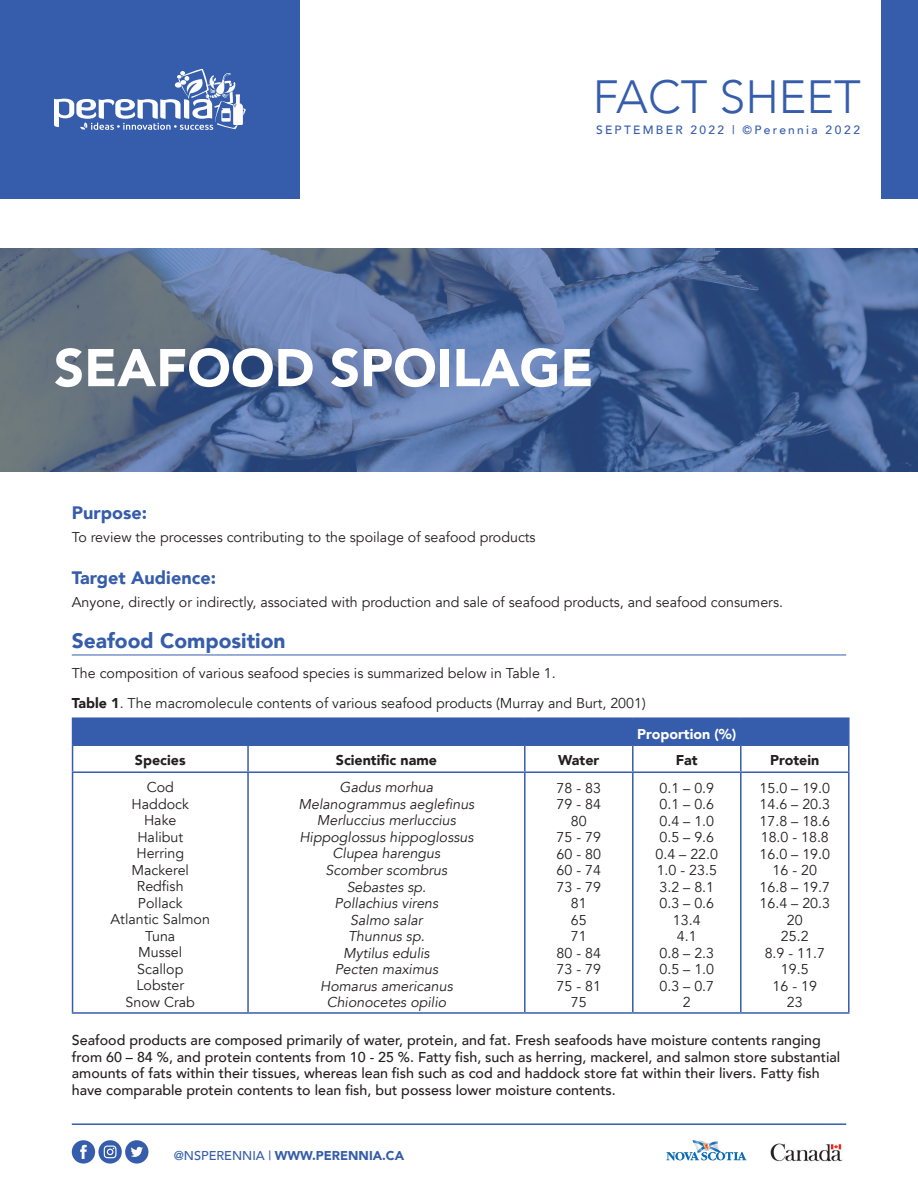
<style>
.page{position:relative;width:918px;height:1188px;background:#fff}
.page>*{position:absolute;margin:0;border:0;box-sizing:border-box;transform-origin:0 0}
.t1{font:900 52.5px "Avenir";color:#fff}
.t2{font:300 46.5px "Avenir";color:#365dab}
.t3{font:900 21px "Avenir";color:#365dab}
.t4{font:900 18px "Avenir";color:#365dab}
.t5{font:14.25px/16.5px "Avenir";color:#231f20;text-align:center}
.t6{font:500 14.25px/16.5px "Avenir";color:#231f20}
.t7{font:italic 14.25px/16.5px "Avenir";color:#231f20;text-align:center}
.t8{font:900 14.25px "Avenir";color:#231f20}
.t9{font:900 14.25px "Avenir";color:#fff}
.t10{font:900 12.75px "Avenir";color:#365dab}
.t11{font:500 12px "Avenir";letter-spacing:.19em;color:#365dab}
.s1{font-weight:900}
.s2{font-weight:500}
</style>
<div class="page">
<svg style="left:0;top:248px;width:918px;height:223px;background:#546c96"></svg>
<div style="left:882px;top:0;width:36px;height:199px;background:#365dab"></div>
<div style="left:0;top:0;width:299px;height:199px;background:#365dab"></div>
<svg style="left:54px;top:69px;width:192px;height:61px"></svg>
<div style="left:125px;top:1140px;width:23px;height:24px;background:#365dab;border-radius:12px"></div>
<svg style="left:131px;top:1147px;width:12px;height:10px"></svg>
<div style="left:72px;top:1140px;width:23px;height:24px;background:#365dab;border-radius:12px"></div>
<svg style="left:80px;top:1145px;width:7px;height:14px"></svg>
<svg style="left:98px;top:1140px;width:24px;height:24px"></svg>
<svg style="left:104px;top:1146px;width:13px;height:12px"></svg>
<img style="left:770px;top:1143px;width:73px;height:19px">
<hr style="left:72px;top:1123px;width:774px;height:2px;background:#365dab">
<svg style="left:666px;top:1140px;width:81px;height:21px"></svg>
<hr style="left:72px;top:655px;width:774px;height:1px;background:#365dab">
<hr style="left:72px;top:717px;width:176px;height:2px;background:#365dab">
<hr style="left:248px;top:717px;width:277px;height:2px;background:#365dab">
<hr style="left:525px;top:717px;width:108px;height:2px;background:#365dab">
<hr style="left:633px;top:717px;width:108px;height:2px;background:#365dab">
<hr style="left:741px;top:717px;width:109px;height:2px;background:#365dab">
<hr style="left:848px;top:719px;width:2px;height:25px;background:#365dab">
<svg style="left:72px;top:719px;width:776px;height:52px"></svg>
<hr style="left:248px;top:744px;width:277px;height:2px;background:#365dab">
<hr style="left:247px;top:746px;width:2px;height:25px;background:#365dab">
<hr style="left:525px;top:744px;width:108px;height:2px;background:#365dab">
<hr style="left:524px;top:746px;width:2px;height:25px;background:#365dab">
<hr style="left:633px;top:744px;width:108px;height:2px;background:#365dab">
<hr style="left:632px;top:746px;width:2px;height:25px;background:#365dab">
<hr style="left:741px;top:744px;width:109px;height:2px;background:#365dab">
<hr style="left:740px;top:746px;width:2px;height:25px;background:#365dab">
<hr style="left:848px;top:746px;width:2px;height:25px;background:#365dab">
<hr style="left:72px;top:771px;width:176px;height:2px;background:#365dab">
<hr style="left:72px;top:773px;width:1px;height:239px;background:#365dab">
<hr style="left:248px;top:771px;width:277px;height:2px;background:#365dab">
<hr style="left:247px;top:773px;width:2px;height:239px;background:#365dab">
<hr style="left:525px;top:771px;width:108px;height:2px;background:#365dab">
<hr style="left:524px;top:773px;width:2px;height:239px;background:#365dab">
<hr style="left:633px;top:771px;width:108px;height:2px;background:#365dab">
<hr style="left:632px;top:773px;width:2px;height:239px;background:#365dab">
<hr style="left:741px;top:771px;width:109px;height:2px;background:#365dab">
<hr style="left:740px;top:773px;width:2px;height:239px;background:#365dab">
<hr style="left:848px;top:773px;width:2px;height:239px;background:#365dab">
<hr style="left:72px;top:1012px;width:176px;height:2px;background:#365dab">
<hr style="left:248px;top:1012px;width:277px;height:2px;background:#365dab">
<hr style="left:525px;top:1012px;width:108px;height:2px;background:#365dab">
<hr style="left:633px;top:1012px;width:108px;height:2px;background:#365dab">
<hr style="left:741px;top:1012px;width:109px;height:2px;background:#365dab">
<h2 class="t2" style="left:593px;top:69px;width:269px">FACT SHEET</h2>
<p class="t11" style="left:596px;top:120px;width:266px">SEPTEMBER 2022 | ©Perennia 2022</p>
<h1 class="t1" style="left:54px;top:323px;width:541px">SEAFOOD SPOILAGE</h1>
<p class="t4" style="left:72px;top:497px;width:77px">Purpose:</p>
<p class="t5" style="left:72px;top:529px;width:465px">To review the processes contributing to the spoilage of seafood products</p>
<p class="t4" style="left:72px;top:562px;width:146px">Target Audience:</p>
<p class="t5" style="left:72px;top:594px;width:713px">Anyone, directly or indirectly, associated with production and sale of seafood products, and seafood consumers.</p>
<h3 class="t3" style="left:72px;top:623px;width:215px">Seafood Composition</h3>
<p class="t5" style="left:72px;top:665px;width:486px">The composition of various seafood species is summarized below in Table 1.</p>
<p class="t5" style="left:72px;top:695px;width:575px"><span class="s1">Table 1</span>. The macromolecule contents of various seafood products (Murray and Burt, 2001)</p>
<p class="t9" style="left:637px;top:722px;width:101px">Proportion (%)</p>
<p class="t8" style="left:135px;top:748px;width:52px">Species</p>
<p class="t8" style="left:336px;top:748px;width:103px">Scientific name</p>
<p class="t8" style="left:558px;top:748px;width:43px">Water</p>
<p class="t8" style="left:676px;top:748px;width:23px">Fat</p>
<p class="t8" style="left:770px;top:748px;width:51px">Protein</p>
<p class="t5" style="left:111px;top:780px;width:101px">Cod<br>Haddock<br>Hake<br>Halibut<br>Herring<br>Mackerel<br>Redfish<br>Pollack<br>Atlantic Salmon<br>Tuna<br>Mussel<br>Scallop<br>Lobster<br>Snow Crab</p>
<p class="t7" style="left:299px;top:780px;width:177px">Gadus morhua<br>Melanogrammus aeglefinus<br>Merluccius merluccius<br>Hippoglossus hippoglossus<br>Clupea harengus<br>Scomber scombrus<br>Sebastes sp.<br>Pollachius virens<br>Salmo salar<br>Thunnus sp.<br>Mytilus edulis<br>Pecten maximus<br>Homarus americanus<br>Chionocetes opilio</p>
<p class="t5" style="left:557px;top:780px;width:46px">78 - 83<br>79 - 84<br>80<br>75 - 79<br>60 - 80<br>60 - 74<br>73 - 79<br>81<br>65<br>71<br>80 - 84<br>73 - 79<br>75 - 81<br>75</p>
<p class="t5" style="left:656px;top:780px;width:64px">0.1 – 0.9<br>0.1 – 0.6<br>0.4 – 1.0<br>0.5 – 9.6<br>0.4 – 22.0<br>1.0 - 23.5<br>3.2 – 8.1<br>0.3 – 0.6<br>13.4<br>4.1<br>0.8 – 2.3<br>0.5 – 1.0<br>0.3 – 0.7<br>2</p>
<p class="t5" style="left:760px;top:780px;width:72px">15.0 – 19.0<br>14.6 – 20.3<br>17.8 – 18.6<br>18.0 - 18.8<br>16.0 – 19.0<br>16 - 20<br>16.8 – 19.7<br>16.4 – 20.3<br>20<br>25.2<br>8.9 - 11.7<br>19.5<br>16 - 19<br>23</p>
<p class="t6" style="left:72px;top:1031px;width:770px">Seafood products are composed primarily of water, protein, and fat. Fresh seafoods have moisture contents ranging from 60 – 84 %, and protein contents from 10 - 25 %. Fatty fish, such as herring, mackerel, and salmon store substantial amounts of fats within their tissues, whereas lean fish such as cod and haddock store fat within their livers. Fatty fish have comparable protein contents to lean fish, but possess lower moisture contents.</p>
<p class="t10" style="left:174px;top:1145px;width:232px"><span class="s2">@NSPERENNIA |</span> WWW.PERENNIA.CA</p>
</div>
